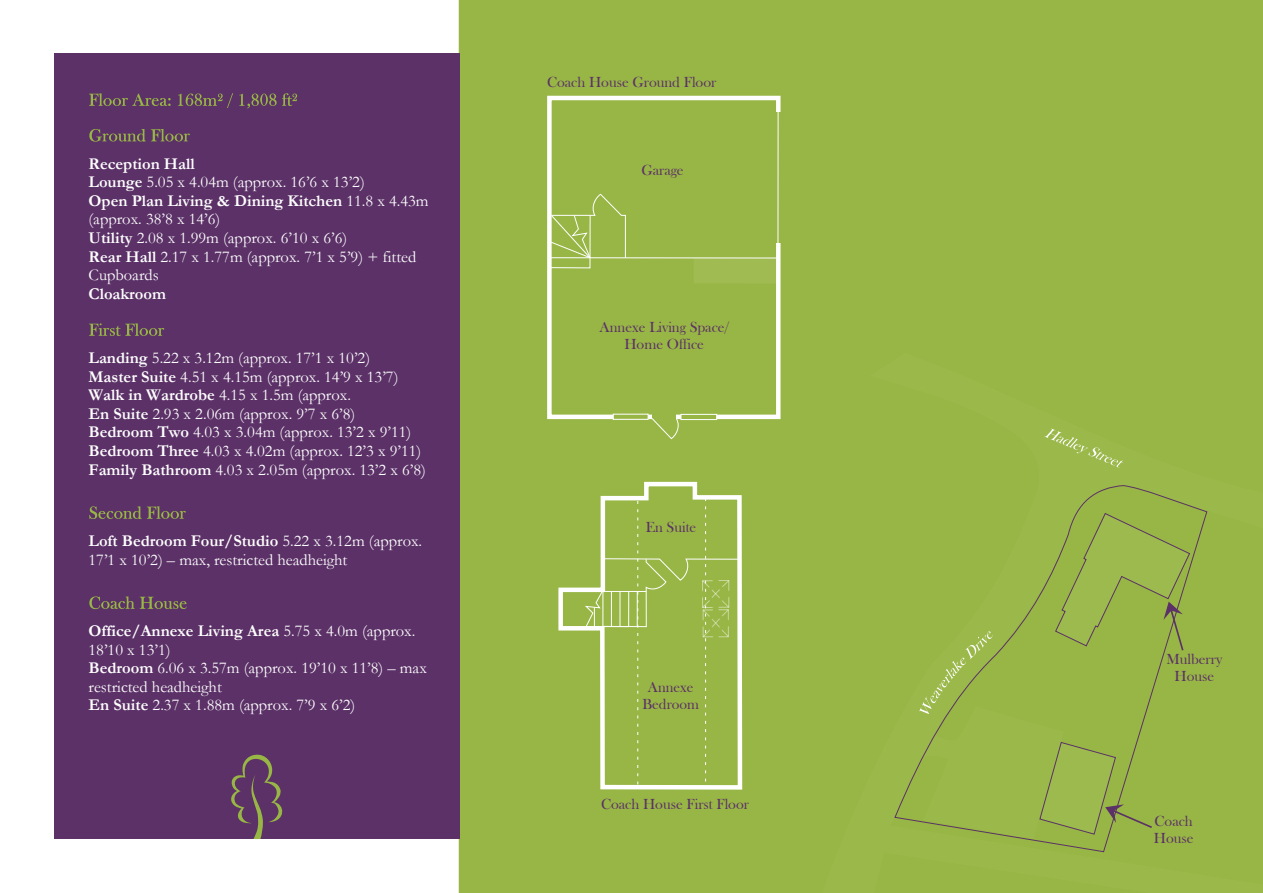
<style>
.page{position:relative;width:1263px;height:893px;background:#fff}
.page>*{position:absolute;margin:0;border:0;box-sizing:border-box;transform-origin:0 0}
.t1{font:16.5px/18.6px "Garamond";color:#fefefe}
.t2{font:700 16.5px "Garamond";color:#fefefe}
.t3{font:15px/17.1px "Bask Old Face";color:#5b3167;text-align:center}
.s1{font-weight:700}
</style>
<div class="page">
<div style="left:459px;top:0;width:804px;height:893px;background:#98b645"></div>
<div style="left:54px;top:54px;width:406px;height:785px;background:#5b3167"></div>
<svg style="left:89px;top:93px;width:82px;height:13px"></svg>
<svg style="left:178px;top:93px;width:55px;height:15px"></svg>
<svg style="left:239px;top:93px;width:58px;height:15px"></svg>
<svg style="left:89px;top:129px;width:101px;height:13px"></svg>
<svg style="left:89px;top:323px;width:75px;height:13px"></svg>
<svg style="left:89px;top:506px;width:97px;height:13px"></svg>
<svg style="left:89px;top:596px;width:98px;height:13px"></svg>
<svg style="left:231px;top:754px;width:52px;height:85px"></svg>
<div style="left:547px;top:96px;width:233px;height:323px;border:4px solid #fff"></div>
<svg style="left:556px;top:480px;width:188px;height:312px"></svg>
<hr style="left:550px;top:257px;width:227px;height:1px;background:#fff">
<div style="left:694px;top:258px;width:83px;height:26px;background:#9fbb52"></div>
<svg style="left:613px;top:414px;width:35px;height:6px"></svg>
<svg style="left:681px;top:414px;width:36px;height:6px"></svg>
<div style="left:653px;top:413px;width:23px;height:10px;background:#98b645"></div>
<svg style="left:651px;top:417px;width:30px;height:23px"></svg>
<div style="left:740px;top:403px;width:24px;height:10px;background:#98b645"></div>
<div style="left:772px;top:113px;width:14px;height:130px;background:#98b645"></div>
<hr style="left:777px;top:107px;width:1px;height:139px;background:#fff">
<svg style="left:549px;top:193px;width:77px;height:76px"></svg>
<svg style="left:584px;top:498px;width:156px;height:291px"></svg>
<div style="left:814px;top:353px;width:449px;height:540px;background:#98b645"></div>
<div style="left:894px;top:485px;width:314px;height:367px;background:#98b645"></div>
<svg style="left:1044px;top:428px;width:79px;height:39px"></svg>
<svg style="left:919px;top:631px;width:73px;height:83px"></svg>
<svg style="left:1055px;top:513px;width:135px;height:137px"></svg>
<svg style="left:1039px;top:741px;width:113px;height:94px"></svg>
<p class="t1" style="left:89px;top:156px;width:342px"><span class="s1">Reception Hall<br>Lounge</span> 5.05 x 4.04m (approx. 16’6 x 13’2)<br><span class="s1">Open Plan Living &amp; Dining Kitchen</span> 11.8 x 4.43m (approx. 38’8 x 14’6)<br><span class="s1">Utility</span> 2.08 x 1.99m (approx. 6’10 x 6’6)<br><span class="s1">Rear Hall</span> 2.17 x 1.77m (approx. 7’1 x 5’9) + fitted<br>Cupboards</p>
<p class="t2" style="left:89px;top:288px;width:79px">Cloakroom</p>
<p class="t1" style="left:89px;top:351px;width:339px"><span class="s1">Landing</span> 5.22 x 3.12m (approx. 17’1 x 10’2)<br><span class="s1">Master Suite</span> 4.51 x 4.15m (approx. 14’9 x 13’7)<br><span class="s1">Walk in Wardrobe</span> 4.15 x 1.5m (approx.<br><span class="s1">En Suite</span> 2.93 x 2.06m (approx. 9’7 x 6’8)<br><span class="s1">Bedroom Two</span> 4.03 x 3.04m (approx. 13’2 x 9’11)<br><span class="s1">Bedroom Three</span> 4.03 x 4.02m (approx. 12’3 x 9’11)<br><span class="s1">Family Bathroom</span> 4.03 x 2.05m (approx. 13’2 x 6’8)</p>
<p class="t1" style="left:89px;top:533px;width:335px"><span class="s1">Loft Bedroom Four/Studio</span> 5.22 x 3.12m (approx.<br>17’1 x 10’2) – max, restricted headheight</p>
<p class="t1" style="left:89px;top:624px;width:340px"><span class="s1">Office/Annexe Living Area</span> 5.75 x 4.0m (approx.<br>18’10 x 13’1)<br><span class="s1">Bedroom</span> 6.06 x 3.57m (approx. 19’10 x 11’8) – max restricted headheight<br><span class="s1">En Suite</span> 2.37 x 1.88m (approx. 7’9 x 6’2)</p>
<p class="t3" style="left:547px;top:75px;width:171px">Coach House Ground Floor</p>
<p class="t3" style="left:641px;top:162px;width:44px">Garage</p>
<p class="t3" style="left:599px;top:320px;width:131px">Annexe Living Space/<br>Home Office</p>
<p class="t3" style="left:646px;top:520px;width:52px">En Suite</p>
<p class="t3" style="left:642px;top:680px;width:58px">Annexe<br>Bedroom</p>
<p class="t3" style="left:601px;top:797px;width:150px">Coach House First Floor</p>
<p class="t3" style="left:1166px;top:651px;width:57px">Mulberry<br>House</p>
<p class="t3" style="left:1154px;top:813px;width:41px;text-align:left">Coach<br>House</p>
</div>
